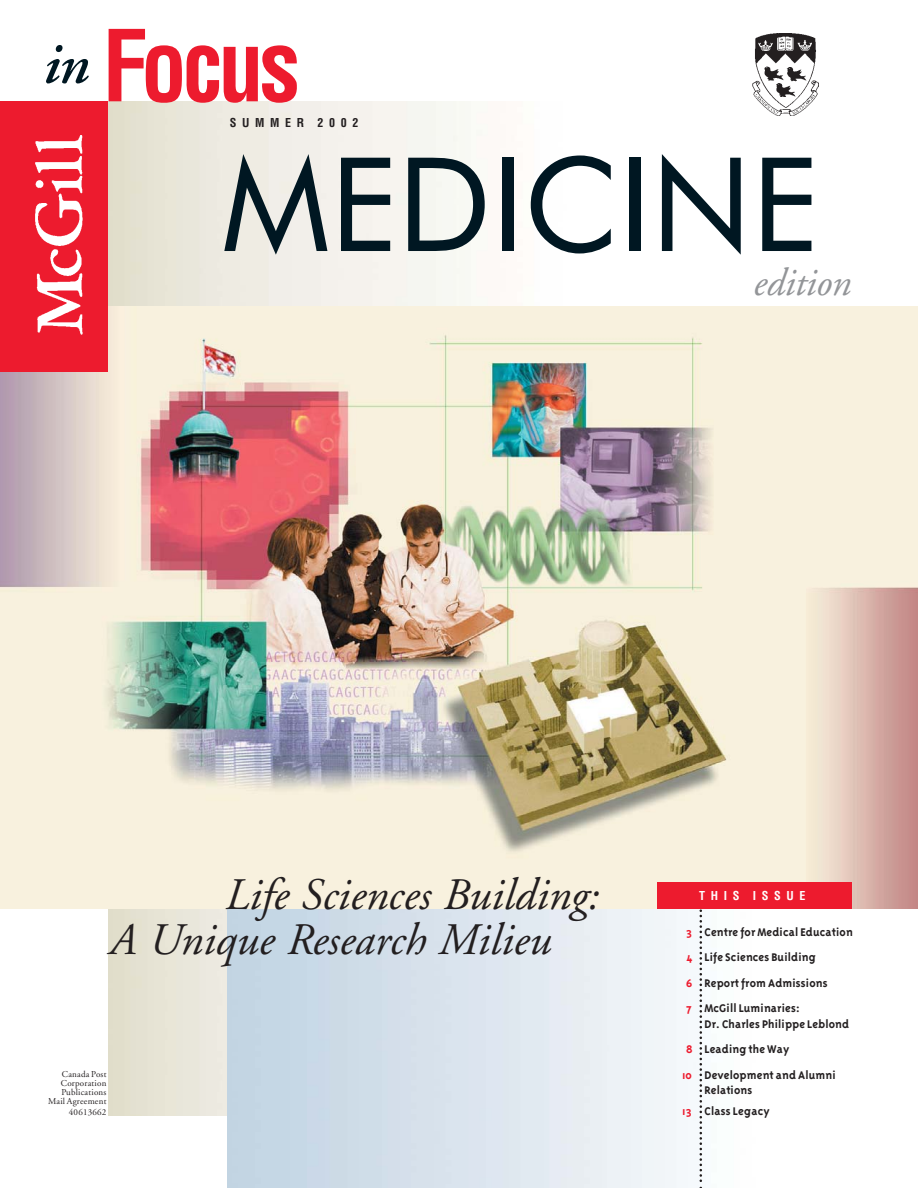
<style>
.page{position:relative;width:918px;height:1188px;background:#fff}
.page>*{position:absolute;margin:0;border:0;box-sizing:border-box;transform-origin:0 0}
.t1{font:130.5px "Futura BT";letter-spacing:-.005em;color:#001722}
.t2{font:700 condensed 96.6px "Helvetica";letter-spacing:-.05em;color:#ed1b2e;scale:.95 1}
.t3{font:italic 45px/45px "Adobe Garamond";color:#231f20}
.t4{font:italic 39px "Adobe Garamond";letter-spacing:-.01em;color:#939598}
.t5{font:700 12.75px/25.3px "Triplex";letter-spacing:.01em;color:#231f20}
.t6{font:700 condensed 12px "Helvetica";letter-spacing:.475em;color:#231f20}
.t7{font:700 condensed 12px "Helvetica";letter-spacing:.475em;color:#fff}
.t8{font:9px/9px "Adobe Garamond";letter-spacing:.025em;color:#231f20;text-align:right}
.s1{color:#ed1b2e}
</style>
<div class="page">
<svg style="left:700px;top:909px;width:2px;height:279px"></svg>
<img style="left:753px;top:34px;width:65px;height:81px">
<img style="left:0;top:306px;width:918px;height:603px">
<div style="left:657px;top:882px;width:194px;height:27px;background:#ed1b2e"></div>
<div style="left:0;top:101px;width:108px;height:270px;background:#ed1b2e"></div>
<img style="left:35px;top:135px;width:48px;height:200px">
<h2 class="t2" style="left:40px;top:29px;width:275px"><sup>in</sup> Focus</h2>
<p class="t6" style="left:230px;top:118px;width:130px">SUMMER 2002</p>
<h1 class="t1" style="left:221px;top:150px;width:599px">MEDICINE</h1>
<h3 class="t4" style="left:752px;top:267px;width:99px">edition</h3>
<h3 class="t3" style="left:108px;top:877px;width:491px;text-indent:115px">Life Sciences Building:<br>A Unique Research Milieu</h3>
<p class="t8" style="left:48px;top:1071px;width:60px">Canada Post<br>Corporation<br>Publications<br>Mail Agreement</p>
<p class="t8" style="left:69px;top:1108px;width:39px">40613662</p>
<p class="t7" style="left:699px;top:891px;width:108px">THIS ISSUE</p>
<p class="t5" style="left:686px;top:920px;width:168px"><span class="s1">3</span> Centre for Medical Education<br><span class="s1">4</span> Life Sciences Building<br><span class="s1">6</span> Report from Admissions<br><span class="s1">7</span> McGill Luminaries:</p>
<p class="t5" style="left:705px;top:1012px;width:146px">Dr. Charles Philippe Leblond</p>
<p class="t5" style="left:686px;top:1037px;width:105px"><span class="s1">8</span> Leading the Way</p>
<p class="t5" style="left:682px;top:1063px;width:155px"><span class="s1">10</span> Development and Alumni</p>
<p class="t5" style="left:682px;top:1081px;width:89px;line-height:21px;text-align:center">Relations<br><span class="s1">13</span> Class Legacy</p>
</div>
